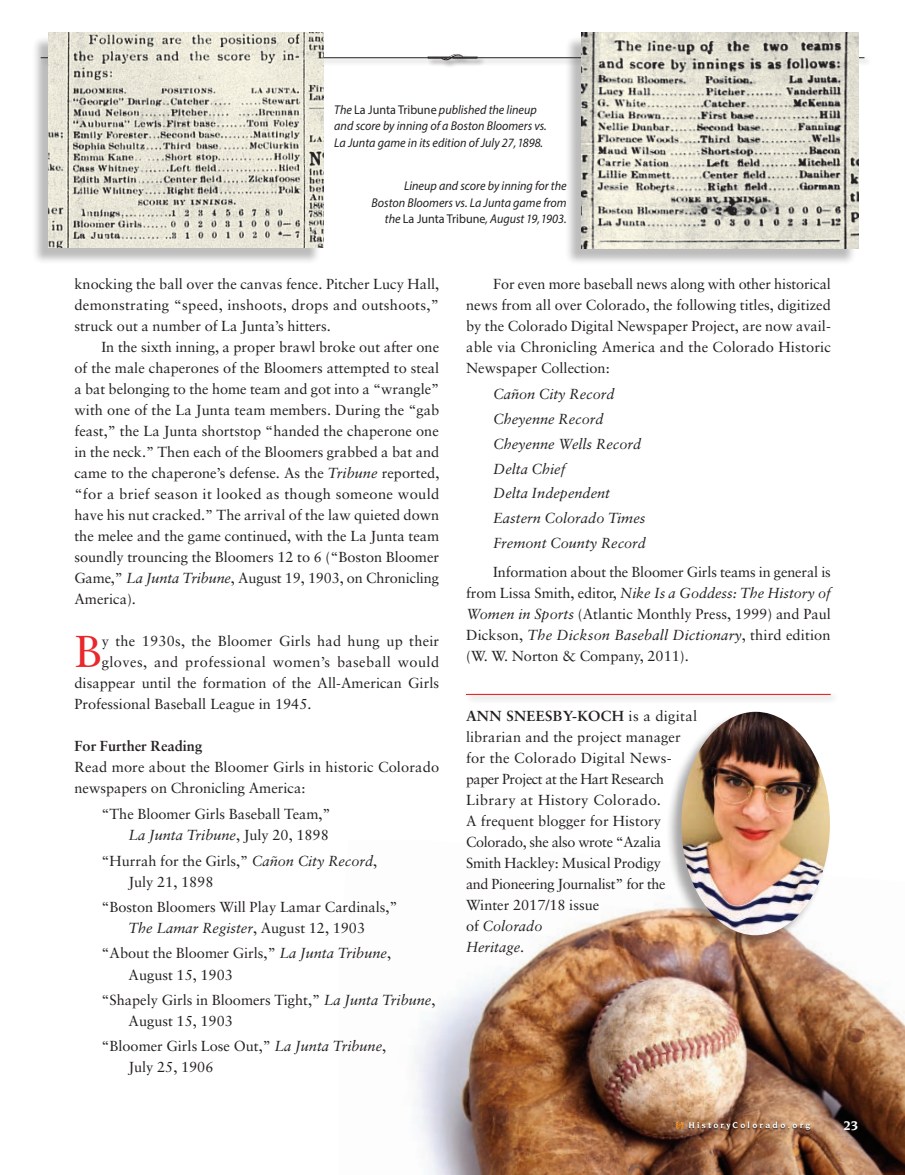
<style>
.page{position:relative;width:905px;height:1175px;background:#fff}
.page>*{position:absolute;margin:0;border:0;box-sizing:border-box;transform-origin:0 0}
.t1{font:44.7px "Sabon";color:#e9282d}
.t2{font:14.55px/21px "Sabon";color:#231f20}
.t3{font:italic 14.55px/24.8px "Sabon";color:#231f20}
.t4{font:14.55px "Sabon";letter-spacing:.03em;color:#231f20}
.t5{font:700 14.55px "Sabon";color:#231f20}
.t6{font:700 13.5px "Novarese";color:#fff}
.t7{font:italic 12.75px/16.5px "Myriad Pro";color:#231f20;scale:.95 1}
.t8{font:700 9px "Novarese";letter-spacing:.25em;color:#fff}
.s1{font-style:normal}
.s2{font-style:italic}
.s3{font-weight:700}
</style>
<div class="page">
<img style="left:414px;top:908px;width:490px;height:266px">
<div style="left:40px;top:56px;width:831px;height:10px;background:#231f20;opacity:.5"></div>
<hr style="left:41px;top:57px;width:823px;height:1px;background:#231f20">
<div style="left:427px;top:53px;width:58px;height:15px;background:#231f20;opacity:.5"></div>
<svg style="left:428px;top:54px;width:49px;height:6px"></svg>
<div style="left:31px;top:35px;width:290px;height:229px;background:#231f20;opacity:.3"></div>
<img style="left:48px;top:33px;width:275px;height:215px">
<div style="left:565px;top:35px;width:291px;height:231px;background:#231f20;opacity:.3"></div>
<img style="left:581px;top:33px;width:277px;height:216px">
<div style="left:665px;top:711px;width:165px;height:239px;background:#231f20;opacity:.4"></div>
<img style="left:681px;top:711px;width:149px;height:224px">
<div style="left:464px;top:691px;width:375px;height:13px;background:#231f20;opacity:.45"></div>
<hr style="left:466px;top:694px;width:364px;height:1px;background:#e9282d">
<svg style="left:687px;top:1121px;width:123px;height:10px"></svg>
<svg style="left:676px;top:1121px;width:7px;height:7px"></svg>
<p class="t7" style="left:334px;top:101px;width:225px">The <span class="s1">La Junta Tribune</span> published the lineup and score by inning of a Boston Bloomers vs.<br>La Junta game in its edition of July 27, 1898.</p>
<p class="t7" style="left:371px;top:177px;width:207px;text-align:right">Lineup and score by inning for the<br>Boston Bloomers vs. La Junta game from the <span class="s1">La Junta Tribune</span>, August 19, 1903.</p>
<p class="t2" style="left:74px;top:273px;width:366px;text-align:justify">knocking the ball over the canvas fence. Pitcher Lucy Hall, demonstrating “speed, inshoots, drops and outshoots,” struck out a number of La Junta’s hitters.</p>
<p class="t2" style="left:74px;top:336px;width:366px;text-align:justify;text-indent:27px">In the sixth inning, a proper brawl broke out after one of the male chaperones of the Bloomers attempted to steal a bat belonging to the home team and got into a “wrangle” with one of the La Junta team members. During the “gab feast,” the La Junta shortstop “handed the chaperone one in the neck.” Then each of the Bloomers grabbed a bat and came to the chaperone’s defense. As the <span class="s2">Tribune</span> reported, “for a brief season it looked as though someone would have his nut cracked.” The arrival of the law quieted down the melee and the game continued, with the La Junta team soundly trouncing the Bloomers 12 to 6 (“Boston Bloomer Game,” <span class="s2">La Junta Tribune</span>, August 19, 1903, on Chronicling America).</p>
<h1 class="t1" style="left:74px;top:625px;width:29px">B</h1>
<p class="t2" style="left:102px;top:630px;width:339px">y the 1930s, the Bloomer Girls had hung up their</p>
<p class="t4" style="left:102px;top:653px;width:339px">gloves, and professional women’s baseball would</p>
<p class="t2" style="left:74px;top:672px;width:366px">disappear until the formation of the All-American Girls</p>
<p class="t2" style="left:74px;top:693px;width:238px">Professional Baseball League in 1945.</p>
<p class="t5" style="left:74px;top:737px;width:129px">For Further Reading</p>
<p class="t2" style="left:74px;top:756px;width:366px">Read more about the Bloomer Girls in historic Colorado newspapers on Chronicling America:</p>
<p class="t2" style="left:101px;top:803px;width:231px;text-align:right">“The Bloomer Girls Baseball Team,”<br><span class="s2">La Junta Tribune</span>, July 20, 1898</p>
<p class="t2" style="left:128px;top:850px;width:250px;text-indent:-27px">“Hurrah for the Girls,” <span class="s2">Cañon City Record</span>,<br>July 21, 1898</p>
<p class="t2" style="left:101px;top:896px;width:298px;text-align:center">“Boston Bloomers Will Play Lamar Cardinals,”<br><span class="s2">The Lamar Register</span>, August 12, 1903</p>
<p class="t2" style="left:128px;top:942px;width:264px;text-indent:-27px">“About the Bloomer Girls,” <span class="s2">La Junta Tribune</span>,<br>August 15, 1903</p>
<p class="t2" style="left:128px;top:989px;width:308px;text-indent:-27px">“Shapely Girls in Bloomers Tight,” <span class="s2">La Junta Tribune</span>,<br>August 15, 1903</p>
<p class="t2" style="left:128px;top:1035px;width:259px;text-indent:-27px">“Bloomer Girls Lose Out,” <span class="s2">La Junta Tribune</span>,<br>July 25, 1906</p>
<p class="t2" style="left:466px;top:273px;width:366px;text-align:justify;text-indent:27px">For even more baseball news along with other historical news from all over Colorado, the following titles, digitized by the Colorado Digital Newspaper Project, are now avail&shy;able via Chronicling America and the Colorado Historic Newspaper Collection:</p>
<p class="t3" style="left:493px;top:382px;width:154px">Cañon City Record<br>Cheyenne Record<br>Cheyenne Wells Record<br>Delta Chief<br>Delta Independent<br>Eastern Colorado Times<br>Fremont County Record</p>
<p class="t2" style="left:466px;top:561px;width:366px;text-align:justify;text-indent:27px">Information about the Bloomer Girls teams in general is from Lissa Smith, editor, <span class="s2">Nike Is a Goddess: The History of Women in Sports</span> (Atlantic Monthly Press, 1999) and Paul Dickson, <span class="s2">The Dickson Baseball Dictionary</span>, third edition (W. W. Norton &amp; Company, 2011).</p>
<p class="t2" style="left:466px;top:705px;width:233px"><span class="s3">ANN SNEESBY-KOCH</span> is a digital librarian and the project manager for the Colorado Digital News&shy;paper Project at the Hart Research<br>Library at History Colorado.<br>A frequent blogger for History<br>Colorado, she also wrote “Azalia<br>Smith Hackley: Musical Prodigy<br>and Pioneering Journalist” for the<br>Winter 2017/18 issue<br>of <span class="s2">Colorado<br>Heritage</span>.</p>
<p class="t8" style="left:688px;top:1120px;width:124px">HistoryColorado.org</p>
<p class="t6" style="left:843px;top:1118px;width:17px">23</p>
</div>
